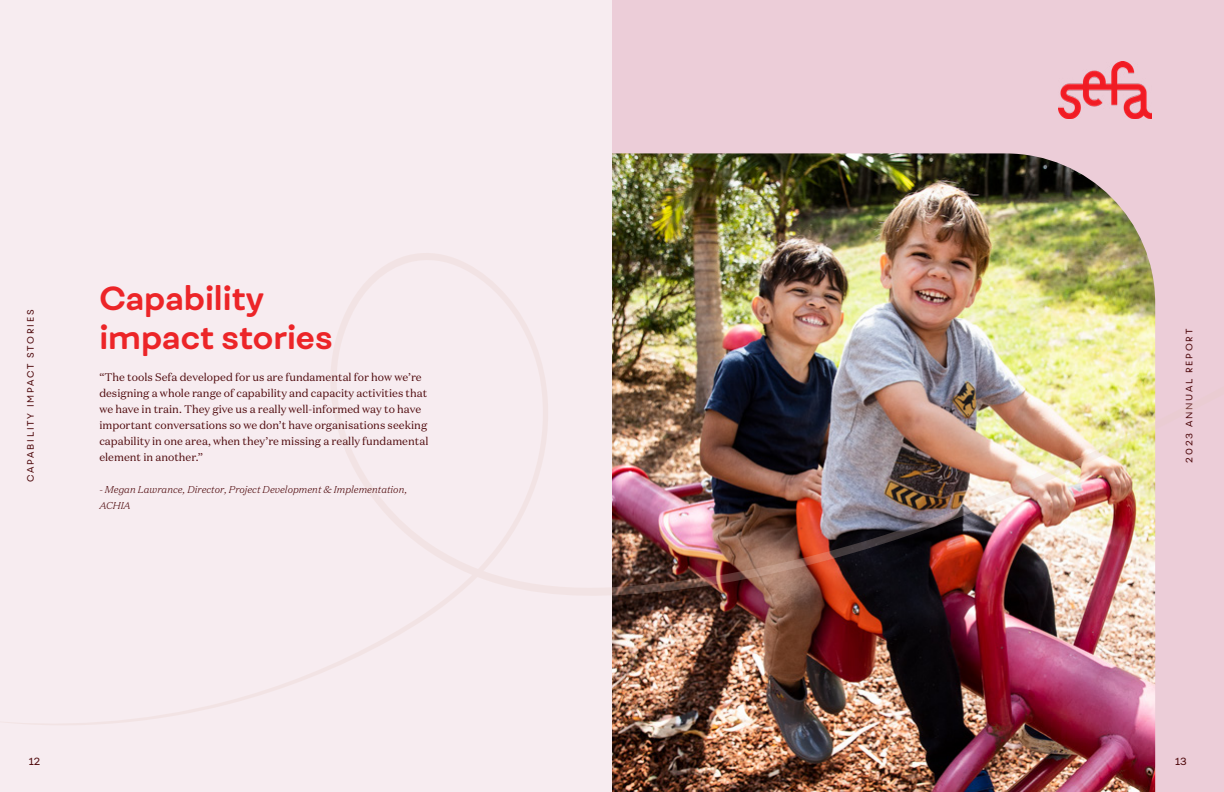
<style>
.page{position:relative;width:1224px;height:792px;background:#fff}
.page>*{position:absolute;margin:0;border:0;box-sizing:border-box;transform-origin:0 0}
.t1{font:700 32px/38.4px "Fibra One";color:#ec2528}
.t2{font:11px/16px "Domaine Text";color:#500b0e}
.t3{font:italic 300 10px/16px "Domaine Text";color:#500b0e}
.t4{font:10px "Fibra One";color:#500b0e}
.t5{font:9px "Fibra One";letter-spacing:.2em;color:#500b0e}
</style>
<div class="page">
<div style="left:0;top:0;width:612px;height:792px;background:#f7ecf0"></div>
<img style="left:612px;top:731px;width:543px;height:61px">
<img style="left:7px;top:0;width:1217px;height:731px">
<p class="t5" style="left:25px;top:482px;width:174px;rotate:-90deg">CAPABILITY IMPACT STORIES</p>
<h1 class="t1" style="left:99px;top:279px;width:235px">Capability impact stories</h1>
<p class="t2" style="left:99px;top:369px;width:331px">“The tools Sefa developed for us are fundamental for how we’re designing a whole range of capability and capacity activities that we have in train. They give us a really well-informed way to have important conversations so we don’t have organisations seeking capability in one area, when they’re missing a really fundamental element in another.”</p>
<p class="t3" style="left:99px;top:481px;width:310px">- Megan Lawrance, Director, Project Development &amp; Implementation,<br>ACHIA</p>
<p class="t5" style="left:1184px;top:463px;width:135px;rotate:-90deg">2023 ANNUAL REPORT</p>
<p class="t4" style="left:29px;top:755px;width:13px">12</p>
<p class="t4" style="left:1175px;top:755px;width:13px">13</p>
</div>
